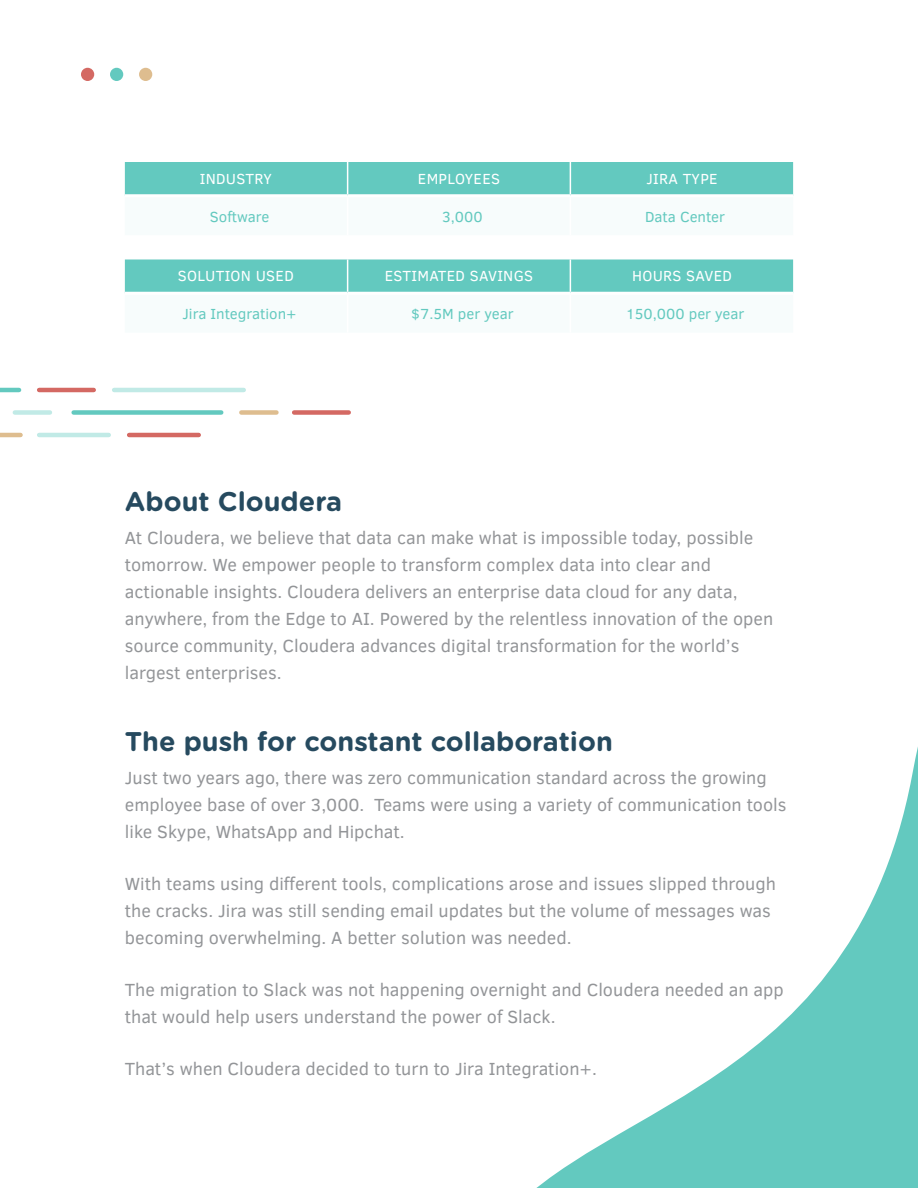
<style>
.page{position:relative;width:918px;height:1188px;background:#fff}
.page>*{position:absolute;margin:0;border:0;box-sizing:border-box;transform-origin:0 0}
.t1{font:700 27px "Gotham Rounded";color:#264a5f}
.t2{font:18px/27px "Clear Sans";color:#939598}
.t3{font:15px "Clear Sans";color:#63c9bf}
.t4{font:15px "Clear Sans";letter-spacing:.02em;color:#fff}
</style>
<div class="page">
<div style="left:81px;top:68px;width:13px;height:13px;background:#d46963;border-radius:50%"></div>
<div style="left:110px;top:68px;width:13px;height:13px;background:#63c9bf;border-radius:50%"></div>
<div style="left:139px;top:68px;width:13px;height:13px;background:#debd8f;border-radius:50%"></div>
<svg style="left:536px;top:747px;width:382px;height:441px"></svg>
<div style="left:74px;top:410px;width:147px;height:5px;background:#63c9bf"></div>
<div style="left:15px;top:410px;width:35px;height:5px;background:#c1eae6"></div>
<div style="left:241px;top:410px;width:35px;height:5px;background:#debd8f"></div>
<div style="left:294px;top:410px;width:55px;height:5px;background:#d46963"></div>
<div style="left:125px;top:162px;width:668px;height:32px;background:#63c9bf"></div>
<hr style="left:347px;top:162px;width:1px;height:32px;background:#fff">
<hr style="left:570px;top:162px;width:1px;height:32px;background:#fff">
<div style="left:125px;top:260px;width:668px;height:32px;background:#63c9bf"></div>
<hr style="left:347px;top:260px;width:1px;height:32px;background:#fff">
<hr style="left:570px;top:260px;width:1px;height:32px;background:#fff">
<hr style="left:114px;top:388px;width:130px;height:4px;background:#c1eae6">
<hr style="left:39px;top:388px;width:55px;height:4px;background:#d46963">
<hr style="left:0;top:388px;width:19px;height:4px;background:#63c9bf">
<hr style="left:129px;top:433px;width:70px;height:4px;background:#d46963">
<hr style="left:39px;top:433px;width:70px;height:4px;background:#c1eae6">
<hr style="left:0;top:433px;width:21px;height:4px;background:#debd8f">
<p class="t4" style="left:200px;top:168px;width:74px">INDUSTRY</p>
<p class="t4" style="left:418px;top:168px;width:84px">EMPLOYEES</p>
<p class="t4" style="left:647px;top:168px;width:73px">JIRA TYPE</p>
<p class="t3" style="left:210px;top:207px;width:61px">Software</p>
<p class="t3" style="left:442px;top:207px;width:42px">3,000</p>
<p class="t3" style="left:645px;top:207px;width:82px">Data Center</p>
<p class="t4" style="left:178px;top:266px;width:117px">SOLUTION USED</p>
<p class="t4" style="left:385px;top:266px;width:150px">ESTIMATED SAVINGS</p>
<p class="t4" style="left:632px;top:266px;width:101px">HOURS SAVED</p>
<p class="t3" style="left:182px;top:304px;width:116px">Jira Integration+</p>
<p class="t3" style="left:411px;top:304px;width:104px">$7.5M per year</p>
<p class="t3" style="left:626px;top:304px;width:120px">150,000 per year</p>
<h1 class="t1" style="left:125px;top:481px;width:219px">About Cloudera</h1>
<p class="t2" style="left:125px;top:525px;width:650px">At Cloudera, we believe that data can make what is impossible today, possible tomorrow. We empower people to transform complex data into clear and actionable insights. Cloudera delivers an enterprise data cloud for any data, anywhere, from the Edge to AI. Powered by the relentless innovation of the open source community, Cloudera advances digital transformation for the world’s largest enterprises.</p>
<h1 class="t1" style="left:125px;top:721px;width:490px">The push for constant collaboration</h1>
<p class="t2" style="left:125px;top:765px;width:663px">Just two years ago, there was zero communication standard across the growing employee base of over 3,000. Teams were using a variety of communication tools like Skype, WhatsApp and Hipchat.</p>
<p class="t2" style="left:125px;top:870px;width:653px">With teams using different tools, complications arose and issues slipped through the cracks. Jira was still sending email updates but the volume of messages was becoming overwhelming. A better solution was needed.</p>
<p class="t2" style="left:125px;top:976px;width:661px">The migration to Slack was not happening overnight and Cloudera needed an app that would help users understand the power of Slack.</p>
<p class="t2" style="left:125px;top:1055px;width:474px">That’s when Cloudera decided to turn to Jira Integration+.</p>
</div>
